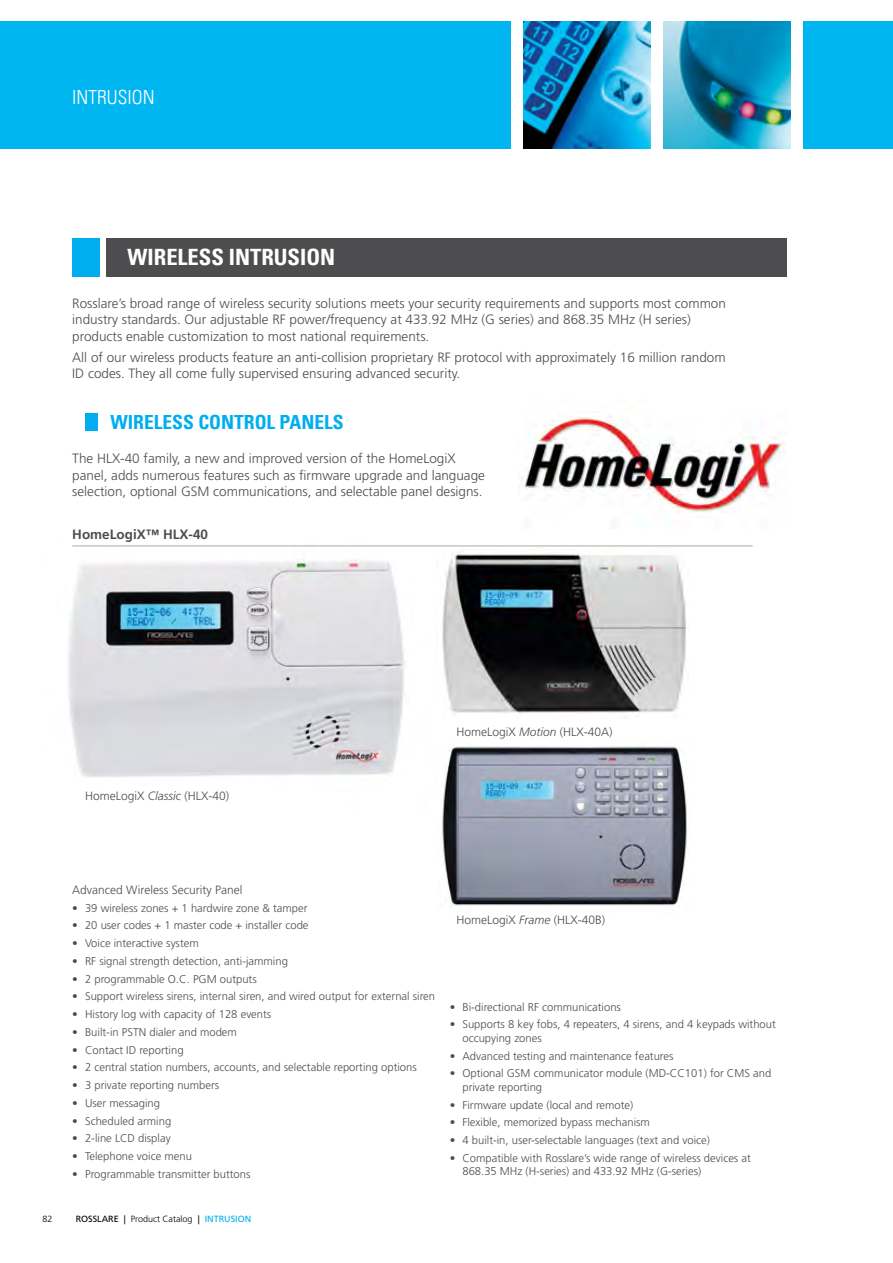
<style>
.page{position:relative;width:893px;height:1263px;background:#fff}
.page>*{position:absolute;margin:0;border:0;box-sizing:border-box;transform-origin:0 0}
.t1{font:700 condensed 22.5px "Univers LT";color:#fff}
.t2{font:700 condensed 19.5px "Univers LT";color:#00aeef}
.t3{font:300 condensed 19.5px "Univers LT";color:#fff}
.t4{font:300 13.5px/16.5px "Frutiger LT Std";color:#4d4d4f}
.t5{font:700 13.5px "Frutiger LT Std";color:#4d4d4f}
.t6{font:300 12px "Frutiger LT Std";color:#4d4d4f}
.t7{font:300 11.25px/13.5px "Frutiger LT Std";color:#4d4d4f}
.t8{font:300 9px "Frutiger LT Std";color:#000}
.s1{font-style:italic}
.s2{font-weight:400}
.s3{font-weight:400;color:#00aeef}
</style>
<div class="page">
<img style="left:442px;top:552px;width:244px;height:161px">
<img style="left:442px;top:746px;width:245px;height:161px">
<img style="left:68px;top:545px;width:361px;height:232px">
<img style="left:522px;top:415px;width:265px;height:98px">
<div style="left:0;top:21px;width:510px;height:128px;background:#00b6f1"></div>
<img style="left:523px;top:21px;width:128px;height:128px">
<img style="left:663px;top:21px;width:128px;height:128px">
<div style="left:804px;top:21px;width:89px;height:128px;background:#00b6f1"></div>
<div style="left:72px;top:238px;width:28px;height:38px;background:#00aeef"></div>
<div style="left:106px;top:238px;width:681px;height:38px;background:#4d4d4f"></div>
<div style="left:85px;top:414px;width:13px;height:17px;background:#00aeef"></div>
<hr style="left:72px;top:546px;width:681px;height:1px;background:#a7a9ac">
<h2 class="t3" style="left:72px;top:86px;width:84px">INTRUSION</h2>
<p class="t1" style="left:128px;top:244px;width:209px">WIRELESS INTRUSION</p>
<p class="t4" style="left:72px;top:295px;width:655px">Rosslare’s broad range of wireless security solutions meets your security requirements and supports most common industry standards. Our adjustable RF power/frequency at 433.92 MHz (G series) and 868.35 MHz (H series) products enable customization to most national requirements.</p>
<p class="t4" style="left:72px;top:349px;width:655px">All of our wireless products feature an anti-collision proprietary RF protocol with approximately 16 million random<br>ID codes. They all come fully supervised ensuring advanced security.</p>
<p class="t2" style="left:111px;top:410px;width:235px">WIRELESS CONTROL PANELS</p>
<p class="t4" style="left:72px;top:450px;width:414px">The HLX-40 family, a new and improved version of the HomeLogiX panel, adds numerous features such as firmware upgrade and language selection, optional GSM communications, and selectable panel designs.</p>
<p class="t5" style="left:72px;top:527px;width:137px">HomeLogiX™ HLX-40</p>
<p class="t6" style="left:85px;top:789px;width:146px">HomeLogiX <span class="s1">Classic</span> (HLX-40)</p>
<p class="t6" style="left:456px;top:725px;width:158px">HomeLogiX <span class="s1">Motion</span> (HLX-40A)</p>
<p class="t8" style="left:43px;top:1214px;width:12px">82</p>
<p class="t6" style="left:72px;top:883px;width:172px">Advanced Wireless Security Panel</p>
<p class="t7" style="left:72px;top:901px;width:237px">• 39 wireless zones + 1 hardwire zone &amp; tamper</p>
<p class="t7" style="left:72px;top:919px;width:238px">• 20 user codes + 1 master code + installer code</p>
<p class="t7" style="left:72px;top:937px;width:128px">• Voice interactive system</p>
<p class="t7" style="left:72px;top:954px;width:217px">• RF signal strength detection, anti-jamming</p>
<p class="t7" style="left:72px;top:972px;width:186px">• 2 programmable O.C. PGM outputs</p>
<p class="t7" style="left:72px;top:990px;width:364px">• Support wireless sirens, internal siren, and wired output for external siren</p>
<p class="t7" style="left:72px;top:1008px;width:201px">• History log with capacity of 128 events</p>
<p class="t7" style="left:72px;top:1025px;width:166px">• Built-in PSTN dialer and modem</p>
<p class="t7" style="left:72px;top:1043px;width:113px">• Contact ID reporting</p>
<p class="t7" style="left:72px;top:1061px;width:346px">• 2 central station numbers, accounts, and selectable reporting options</p>
<p class="t7" style="left:72px;top:1079px;width:148px">• 3 private reporting numbers</p>
<p class="t7" style="left:72px;top:1096px;width:89px">• User messaging</p>
<p class="t7" style="left:72px;top:1114px;width:101px">• Scheduled arming</p>
<p class="t7" style="left:72px;top:1132px;width:100px">• 2-line LCD display</p>
<p class="t7" style="left:72px;top:1150px;width:121px">• Telephone voice menu</p>
<p class="t7" style="left:72px;top:1167px;width:180px">• Programmable transmitter buttons</p>
<p class="t8" style="left:76px;top:1214px;width:177px"><span class="s2">ROSSLARE |</span> Product Catalog <span class="s2">|</span> <span class="s3">INTRUSION</span></p>
<p class="t6" style="left:456px;top:913px;width:150px">HomeLogiX <span class="s1">Frame</span> (HLX-40B)</p>
<p class="t7" style="left:450px;top:1000px;width:173px">• Bi-directional RF communications</p>
<p class="t7" style="left:462px;top:1018px;width:315px;text-indent:-13px">• Supports 8 key fobs, 4 repeaters, 4 sirens, and 4 keypads without occupying zones</p>
<p class="t7" style="left:450px;top:1049px;width:225px">• Advanced testing and maintenance features</p>
<p class="t7" style="left:462px;top:1067px;width:310px;text-indent:-13px">• Optional GSM communicator module (MD-CC101) for CMS and private reporting</p>
<p class="t7" style="left:450px;top:1098px;width:185px">• Firmware update (local and remote)</p>
<p class="t7" style="left:450px;top:1116px;width:202px">• Flexible, memorized bypass mechanism</p>
<p class="t7" style="left:450px;top:1134px;width:262px">• 4 built-in, user-selectable languages (text and voice)</p>
<p class="t7" style="left:462px;top:1151px;width:290px;text-indent:-13px">• Compatible with Rosslare’s wide range of wireless devices at<br>868.35 MHz (H-series) and 433.92 MHz (G-series)</p>
</div>
